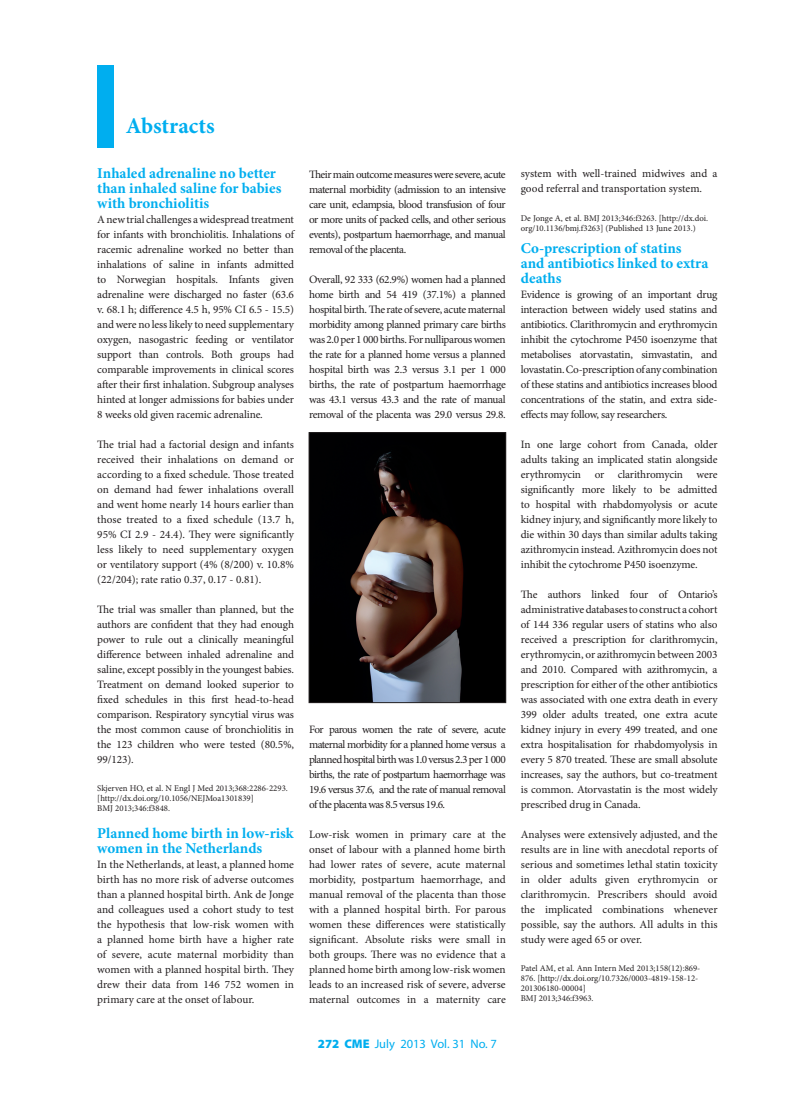
<style>
.page{position:relative;width:797px;height:1105px;background:#fff}
.page>*{position:absolute;margin:0;border:0;box-sizing:border-box;transform-origin:0 0}
.t1{font:700 22.5px "Minion Pro";color:#00aeef}
.t2{font:700 15px/15px "Minion Pro";color:#00aeef}
.t3{font:12.5px "Myriad Pro";color:#00aeef}
.t4{font:11.25px/15px "Minion Pro";letter-spacing:-.01em;color:#231f20;text-align:justify}
.t5{font:8.75px/10px "Minion Pro";color:#231f20}
.s1{font-weight:900}
</style>
<div class="page">
<div style="left:97px;top:65px;width:17px;height:83px;background:#00aeef"></div>
<img style="left:311px;top:434px;width:193px;height:267px">
<div style="left:309px;top:432px;width:197px;height:271px;border:1px solid #231f20"></div>
<h1 class="t1" style="left:126px;top:110px;width:91px">Abstracts</h1>
<h2 class="t2" style="left:97px;top:165px;width:186px">Inhaled adrenaline no better than inhaled saline for babies with bronchiolitis</h2>
<p class="t4" style="left:97px;top:212px;width:198px">A new trial challenges a widespread treatment for infants with bronchiolitis. Inhalations of racemic adrenaline worked no better than inhalations of saline in infants admitted to Norwegian hospitals. Infants given adrenaline were discharged no faster (63.6 v. 68.1 h; difference 4.5 h, 95% CI 6.5 - 15.5) and were no less likely to need supplementary oxygen, nasogastric feeding or ventilator support than controls. Both groups had comparable improvements in clinical scores after their first inhalation. Subgroup analyses hinted at longer admissions for babies under 8 weeks old given racemic adrenaline.</p>
<p class="t4" style="left:97px;top:436px;width:198px">The trial had a factorial design and infants received their inhalations on demand or according to a fixed schedule. Those treated on demand had fewer inhalations overall and went home nearly 14 hours earlier than those treated to a fixed schedule (13.7 h, 95% CI 2.9 - 24.4). They were significantly less likely to need supplementary oxygen or ventilatory support (4% (8/200) v. 10.8% (22/204); rate ratio 0.37, 0.17 - 0.81).</p>
<p class="t4" style="left:97px;top:601px;width:198px">The trial was smaller than planned, but the authors are confident that they had enough power to rule out a clinically meaningful difference between inhaled adrenaline and saline, except possibly in the youngest babies.<br>Treatment on demand looked superior to fixed schedules in this first head-to-head comparison. Respiratory syncytial virus was the most common cause of bronchiolitis in the 123 children who were tested (80.5%, 99/123).</p>
<p class="t5" style="left:97px;top:783px;width:192px">Skjerven HO, et al. N Engl J Med 2013;368:2286-2293. [http://dx.doi.org/10.1056/NEJMoa1301839]<br>BMJ 2013;346:f3848.</p>
<h2 class="t2" style="left:97px;top:825px;width:198px">Planned home birth in low-risk women in the Netherlands</h2>
<p class="t4" style="left:97px;top:857px;width:198px">In the Netherlands, at least, a planned home birth has no more risk of adverse outcomes than a planned hospital birth. Ank de Jonge and colleagues used a cohort study to test the hypothesis that low-risk women with a planned home birth have a higher rate of severe, acute maternal morbidity than women with a planned hospital birth. They drew their data from 146 752 women in primary care at the onset of labour.</p>
<p class="t4" style="left:309px;top:166px;width:198px">Their main outcome measures were severe, acute maternal morbidity (admission to an intensive care unit, eclampsia, blood transfusion of four or more units of packed cells, and other serious events), postpartum haemorrhage, and manual removal of the placenta.</p>
<p class="t4" style="left:309px;top:271px;width:198px">Overall, 92 333 (62.9%) women had a planned home birth and 54 419 (37.1%) a planned hospital birth. The rate of severe, acute maternal morbidity among planned primary care births was 2.0 per 1 000 births. For nulliparous women the rate for a planned home versus a planned hospital birth was 2.3 versus 3.1 per 1 000 births, the rate of postpartum haemorrhage was 43.1 versus 43.3 and the rate of manual removal of the placenta was 29.0 versus 29.8.</p>
<p class="t4" style="left:309px;top:721px;width:198px">For parous women the rate of severe, acute maternal morbidity for a planned home versus a planned hospital birth was 1.0 versus 2.3 per 1 000 births, the rate of postpartum haemorrhage was 19.6 versus 37.6, and the rate of manual removal of the placenta was 8.5 versus 19.6.</p>
<p class="t4" style="left:309px;top:826px;width:198px">Low-risk women in primary care at the onset of labour with a planned home birth had lower rates of severe, acute maternal morbidity, postpartum haemorrhage, and manual removal of the placenta than those with a planned hospital birth. For parous women these differences were statistically significant. Absolute risks were small in both groups. There was no evidence that a planned home birth among low-risk women leads to an increased risk of severe, adverse maternal outcomes in a maternity care</p>
<p class="t3" style="left:318px;top:1036px;width:180px"><span class="s1">272 CME</span> July 2013 Vol. 31 No. 7</p>
<p class="t4" style="left:521px;top:166px;width:198px">system with well-trained midwives and a good referral and transportation system.</p>
<p class="t5" style="left:521px;top:213px;width:189px">De Jonge A, et al. BMJ 2013;346:f3263. [http://dx.doi. org/10.1136/bmj.f3263] (Published 13 June 2013.)</p>
<h2 class="t2" style="left:521px;top:240px;width:189px">Co-prescription of statins and antibiotics linked to extra deaths</h2>
<p class="t4" style="left:521px;top:287px;width:198px">Evidence is growing of an important drug interaction between widely used statins and antibiotics. Clarithromycin and erythromycin inhibit the cytochrome P450 isoenzyme that metabolises atorvastatin, simvastatin, and lovastatin. Co-prescription of any combination of these statins and antibiotics increases blood concentrations of the statin, and extra side&shy;effects may follow, say researchers.</p>
<p class="t4" style="left:521px;top:436px;width:198px">In one large cohort from Canada, older adults taking an implicated statin alongside erythromycin or clarithromycin were significantly more likely to be admitted to hospital with rhabdomyolysis or acute kidney injury, and significantly more likely to die within 30 days than similar adults taking azithromycin instead. Azithromycin does not inhibit the cytochrome P450 isoenzyme.</p>
<p class="t4" style="left:521px;top:586px;width:198px">The authors linked four of Ontario’s administrative databases to construct a cohort of 144 336 regular users of statins who also received a prescription for clarithromycin, erythromycin, or azithromycin between 2003 and 2010. Compared with azithromycin, a prescription for either of the other antibiotics was associated with one extra death in every 399 older adults treated, one extra acute kidney injury in every 499 treated, and one extra hospitalisation for rhabdomyolysis in every 5 870 treated. These are small absolute increases, say the authors, but co-treatment is common. Atorvastatin is the most widely prescribed drug in Canada.</p>
<p class="t4" style="left:521px;top:826px;width:198px">Analyses were extensively adjusted, and the results are in line with anecdotal reports of serious and sometimes lethal statin toxicity in older adults given erythromycin or clarithromycin. Prescribers should avoid the implicated combinations whenever possible, say the authors. All adults in this study were aged 65 or over.</p>
<p class="t5" style="left:521px;top:963px;width:181px">Patel AM, et al. Ann Intern Med 2013;158(12):869- 876. [http://dx.doi.org/10.7326/0003-4819-158-12- 201306180-00004]<br>BMJ 2013;346:f3963.</p>
</div>
